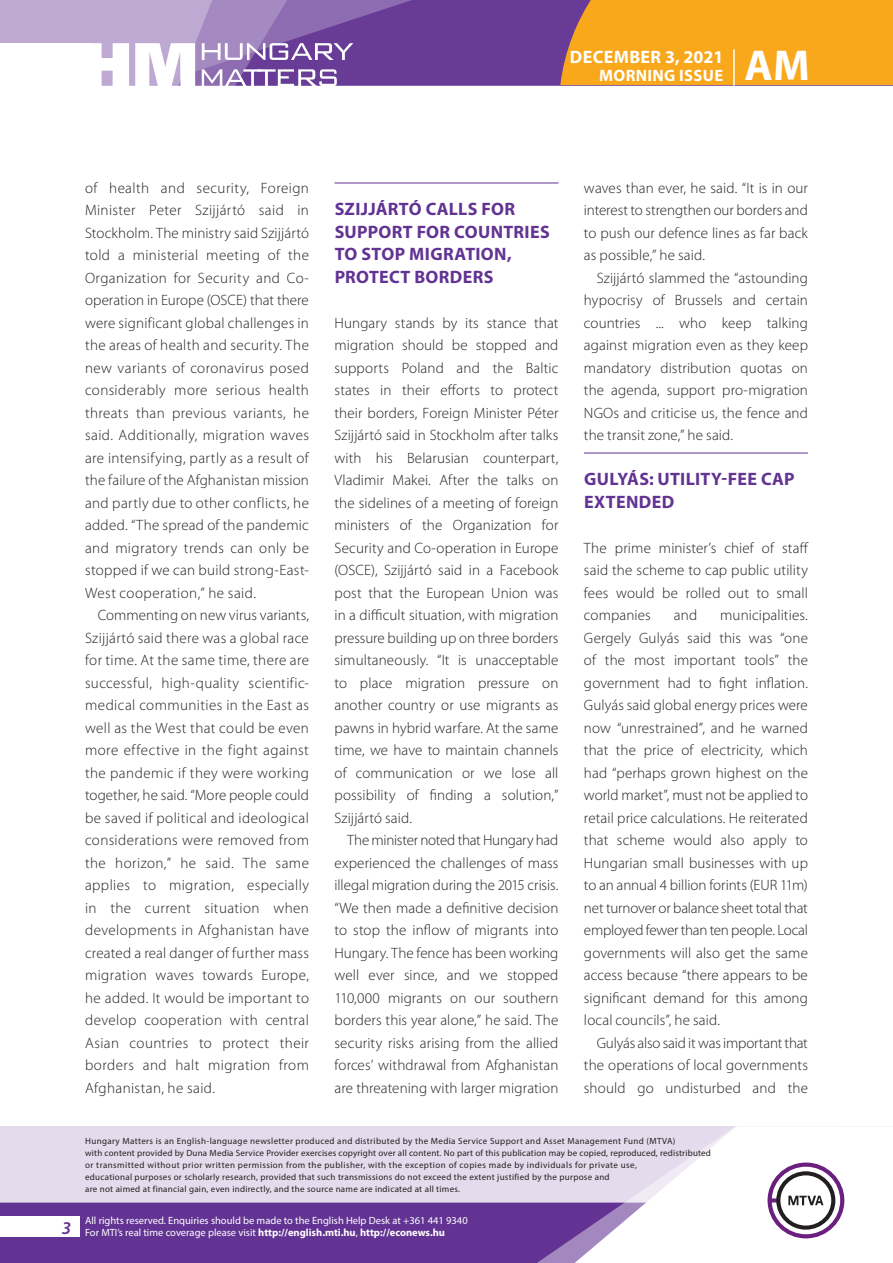
<style>
.page{position:relative;width:893px;height:1263px;background:#fff}
.page>*{position:absolute;margin:0;border:0;box-sizing:border-box;transform-origin:0 0}
.t1{font:700 43.35px "Myriad Pro";color:#fff}
._01_cimsor{font:700 18px/22.5px "Myriad Pro";letter-spacing:.02em;color:#623393}
.t2{font:700 18px "Myriad Pro";letter-spacing:.02em;color:#fff}
.t3{font:italic 600 18px "Myriad Pro";color:#623393}
.t4{font:700 16.5px "Myriad Pro";letter-spacing:.02em;color:#fff}
._03_kenyer_szöveg-1{font:300 15px/22.5px "Myriad Pro";letter-spacing:.01em;color:#231f20;text-align:justify}
._03_kenyer_szöveg-2{font:300 15px/22.5px "Myriad Pro";letter-spacing:.01em;color:#231f20;text-align:justify}
.t5{font:10.5px/12px "Myriad Pro";color:#fff}
.t6{font:9px/12px "Myriad Pro";letter-spacing:.03em;color:#231f20}
.s1{font-weight:700}
</style>
<div class="page">
<div style="left:0;top:1126px;width:893px;height:137px;background:#e4dcec"></div>
<div style="left:0;top:1202px;width:506px;height:61px;background:#623393"></div>
<svg style="left:506px;top:1202px;width:69px;height:61px;background:#6b3e99"></svg>
<svg style="left:575px;top:1126px;width:318px;height:137px"></svg>
<div style="left:0;top:1216px;width:79px;height:20px;background:#fff"></div>
<div style="left:0;top:0;width:893px;height:85px;background:#683b97"></div>
<div style="left:560px;top:0;width:333px;height:85px;background:#f9a71b"></div>
<hr style="left:733px;top:49px;width:2px;height:37px;background:#fff">
<svg style="left:0;top:0;width:479px;height:86px"></svg>
<hr style="left:334px;top:183px;width:224px;height:1px;background:#623393">
<hr style="left:584px;top:453px;width:224px;height:1px;background:#623393">
<p class="t2" style="left:570px;top:45px;width:155px">DECEMBER 3, 2021</p>
<p class="t4" style="left:599px;top:65px;width:125px">MORNING ISSUE</p>
<h1 class="t1" style="left:745px;top:37px;width:67px">AM</h1>
<p class="_03_kenyer_szöveg-1" style="left:85px;top:176px;width:225px">of health and security, Foreign Minister Peter Szijjártó said in Stockholm. The ministry said Szijjártó told a ministerial meeting of the Organization for Security and Co&shy;operation in Europe (OSCE) that there were significant global challenges in the areas of health and security. The new variants of coronavirus posed considerably more serious health threats than previous variants, he said. Additionally, migration waves are intensifying, partly as a result of the failure of the Afghanistan mission and partly due to other conflicts, he added. “The spread of the pandemic and migratory trends can only be stopped if we can build strong-East-West cooperation,” he said.</p>
<p class="_03_kenyer_szöveg-2" style="left:85px;top:604px;width:225px;text-indent:13px">Commenting on new virus variants, Szijjártó said there was a global race for time. At the same time, there are successful, high-quality scientific&shy;medical communities in the East as well as the West that could be even more effective in the fight against the pandemic if they were working together, he said. “More people could be saved if political and ideological considerations were removed from the horizon,” he said. The same applies to migration, especially in the current situation when developments in Afghanistan have created a real danger of further mass migration waves towards Europe, he added. It would be important to develop cooperation with central Asian countries to protect their borders and halt migration from Afghanistan, he said.</p>
<p class="_01_cimsor" style="left:335px;top:197px;width:217px">SZIJJÁRTÓ CALLS FOR<br>SUPPORT FOR COUNTRIES<br>TO STOP MIGRATION,<br>PROTECT BORDERS</p>
<p class="_03_kenyer_szöveg-1" style="left:334px;top:311px;width:226px">Hungary stands by its stance that migration should be stopped and supports Poland and the Baltic states in their efforts to protect their borders, Foreign Minister Péter Szijjártó said in Stockholm after talks with his Belarusian counterpart, Vladimir Makei. After the talks on the sidelines of a meeting of foreign ministers of the Organization for Security and Co-operation in Europe (OSCE), Szijjártó said in a Facebook post that the European Union was in a difficult situation, with migration pressure building up on three borders simultaneously. “It is unacceptable to place migration pressure on another country or use migrants as pawns in hybrid warfare. At the same time, we have to maintain channels of communication or we lose all possibility of finding a solution,” Szijjártó said.</p>
<p class="_03_kenyer_szöveg-2" style="left:334px;top:829px;width:225px;text-indent:13px">The minister noted that Hungary had experienced the challenges of mass illegal migration during the 2015 crisis. “We then made a definitive decision to stop the inflow of migrants into Hungary. The fence has been working well ever since, and we stopped 110,000 migrants on our southern borders this year alone,” he said. The security risks arising from the allied forces’ withdrawal from Afghanistan are threatening with larger migration</p>
<p class="_03_kenyer_szöveg-2" style="left:584px;top:176px;width:225px">waves than ever, he said. “It is in our interest to strengthen our borders and to push our defence lines as far back as possible,” he said.</p>
<p class="_03_kenyer_szöveg-2" style="left:584px;top:266px;width:225px;text-indent:13px">Szijjártó slammed the “astounding hypocrisy of Brussels and certain countries ... who keep talking against migration even as they keep mandatory distribution quotas on the agenda, support pro-migration NGOs and criticise us, the fence and the transit zone,” he said.</p>
<p class="_01_cimsor" style="left:584px;top:467px;width:212px">GULYÁS: UTILITY-FEE CAP<br>EXTENDED</p>
<p class="_03_kenyer_szöveg-1" style="left:584px;top:536px;width:226px">The prime minister’s chief of staff said the scheme to cap public utility fees would be rolled out to small companies</p>
<p class="_03_kenyer_szöveg-1" style="left:584px;top:604px;width:225px;text-indent:136px">municipalities.<br>Gergely Gulyás said this was “one of the most important tools” the government had to fight inflation.<br>Gulyás said global energy prices were now “unrestrained”, and he warned that the price of electricity, which had “perhaps grown highest on the world market”, must not be applied to retail price calculations. He reiterated that scheme would also apply to Hungarian small businesses with up to an annual 4 billion forints (EUR 11m) net turnover or balance sheet total that employed fewer than ten people. Local governments will also get the same access because “there appears to be significant demand for this among local councils”, he said.</p>
<p class="_03_kenyer_szöveg-2" style="left:584px;top:1031px;width:225px;text-indent:13px">Gulyás also said it was important that the operations of local governments should go undisturbed and the</p>
<p class="_03_kenyer_szöveg-1" style="left:674px;top:604px;width:25px">and</p>
<p class="t3" style="left:62px;top:1217px;width:11px">3</p>
<p class="t6" style="left:85px;top:1134px;width:627px">Hungary Matters is an English-language newsletter produced and distributed by the Media Service Support and Asset Management Fund (MTVA)<br>with content provided by Duna Media Service Provider exercises copyright over all content. No part of this publication may be copied, reproduced, redistributed or transmitted without prior written permission from the publisher, with the exception of copies made by individuals for private use,<br>educational purposes or scholarly research, provided that such transmissions do not exceed the extent justified by the purpose and<br>are not aimed at financial gain, even indirectly, and the source name are indicated at all times.</p>
<p class="t5" style="left:85px;top:1214px;width:384px">All rights reserved. Enquiries should be made to the English Help Desk at +361 441 9340<br>For MTI’s real time coverage please visit <span class="s1">http://english.mti.hu</span>, <span class="s1">http://econews.hu</span></p>
</div>
